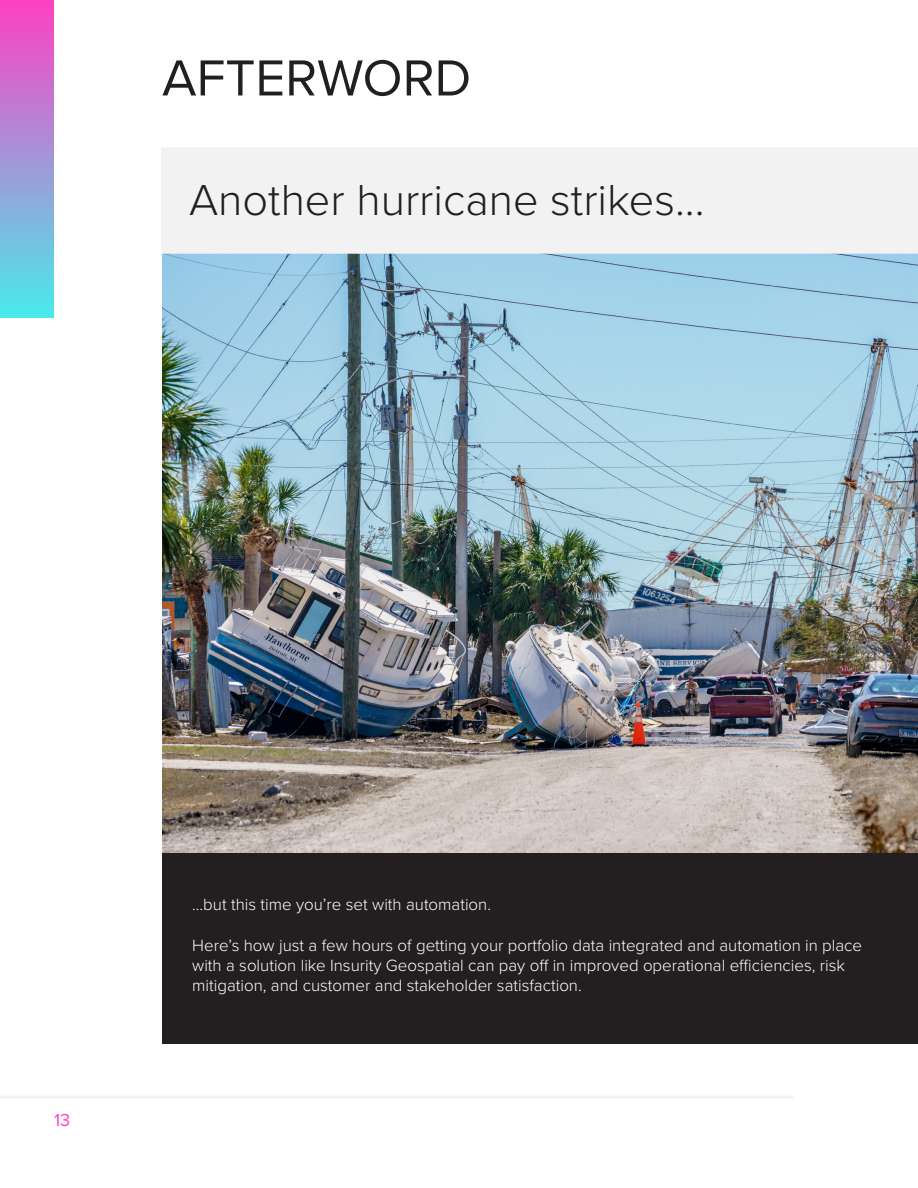
<style>
.page{position:relative;width:918px;height:1188px;background:#fff}
.page>*{position:absolute;margin:0;border:0;box-sizing:border-box;transform-origin:0 0}
.t1{font:52.5px "Proxima Nova";color:#231f20}
.t2{font:300 45px "Proxima Nova";color:#231f20}
.toc_heading{font:18px "Proxima Nova";color:#fe40c5}
.t3{font:300 16.8px/20.2px "Proxima Nova";color:#fff}
</style>
<div class="page">
<img style="left:162px;top:254px;width:756px;height:599px">
<div style="left:162px;top:148px;width:756px;height:105px;background:#f2f2f2"></div>
<div style="left:161px;top:147px;width:757px;height:107px;border:2px solid #f2f2f2"></div>
<div style="left:0;top:0;width:54px;height:318px;background:linear-gradient(to bottom,#fe40c5,#4aeaea)"></div>
<hr style="left:0;top:1096px;width:792px;height:3px;background:#f2f2f2">
<div style="left:163px;top:853px;width:755px;height:190px;background:#231f20"></div>
<p class="t1" style="left:162px;top:39px;width:311px">AFTERWORD</p>
<p class="t2" style="left:189px;top:167px;width:517px">Another hurricane strikes...</p>
<p class="toc_heading" style="left:54px;top:1107px;width:18px">13</p>
<p class="t3" style="left:192px;top:894px;width:300px">...but this time you’re set with automation.</p>
<p class="t3" style="left:192px;top:934px;width:671px">Here’s how just a few hours of getting your portfolio data integrated and automation in place with a solution like Insurity Geospatial can pay off in improved operational efficiencies, risk mitigation, and customer and stakeholder satisfaction.</p>
</div>
